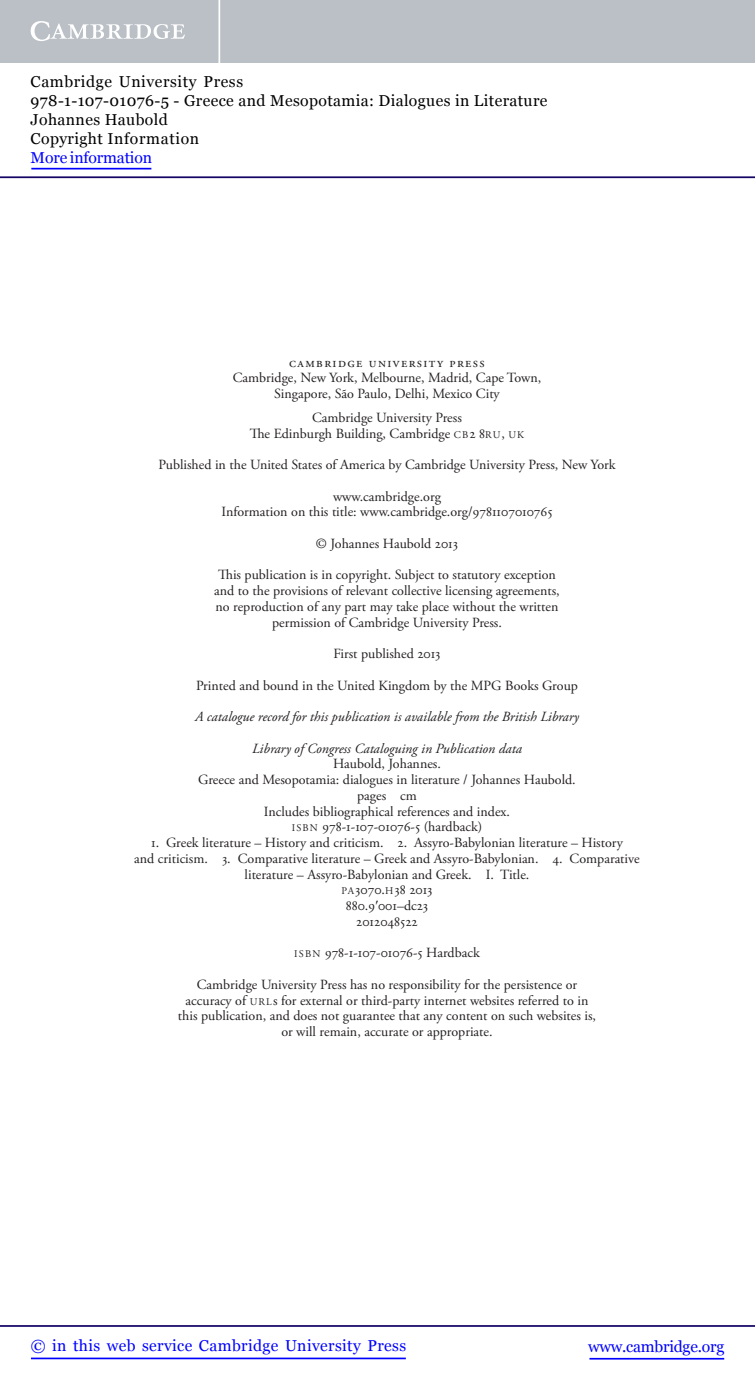
<style>
.page{position:relative;width:755px;height:1385px;background:#fff}
.page>*{position:absolute;margin:0;border:0;box-sizing:border-box;transform-origin:0 0}
.t1{font:15.75px/18.9px "Georgia";letter-spacing:.025em;color:#000}
.t2{font:15.75px "Georgia";letter-spacing:.025em;color:#00f}
.t3{font:15.75px "Georgia";letter-spacing:-.015em;color:#00f}
.t4{font:15.75px "Georgia";letter-spacing:-.01em;color:#00f}
.t5{font:14px/15.8px "Adobe Garamond Pro";color:#231f20;text-align:center}
.t6{font:italic 14px "Adobe Garamond Pro";color:#231f20}
.t7{font:14px/15.8px "Adobe Garamond Pro";letter-spacing:.1em;color:#231f20;text-align:center}
.t8{font:14px "Adobe Garamond Pro";letter-spacing:-.03em;color:#231f20}
.s1{font-size:10.15px}
.s2{font-family:"Times New Roman"}
</style>
<div class="page">
<hr style="left:589px;top:1358px;width:134px;height:1px;background:#00f">
<hr style="left:0;top:1325px;width:754px;height:2px;background:#150666">
<hr style="left:31px;top:1357px;width:374px;height:2px;background:#00f">
<div style="left:0;top:0;width:754px;height:63px;background:#bac0c6"></div>
<svg style="left:31px;top:21px;width:154px;height:20px"></svg>
<hr style="left:218px;top:0;width:2px;height:63px;background:#fff">
<hr style="left:0;top:176px;width:754px;height:2px;background:#150666">
<hr style="left:31px;top:168px;width:120px;height:1px;background:#00f">
<p class="t1" style="left:31px;top:72px;width:518px">Cambridge University Press<br>978-1-107-01076-5 - Greece and Mesopotamia: Dialogues in Literature Johannes Haubold<br>Copyright Information</p>
<p class="t4" style="left:31px;top:148px;width:123px">More information</p>
<p class="t7" style="left:233px;top:356px;width:310px">cambridge university press<br>Cambridge, New York, Melbourne, Madrid, Cape Town,<br>Singapore, S ã o Paulo, Delhi, Mexico City</p>
<p class="t5" style="left:249px;top:411px;width:276px">Cambridge University Press<br>The Edinburgh Building, Cambridge <span class="s1">CB</span> 2 8 <span class="s1">RU</span> , <span class="s1">UK</span></p>
<p class="t8" style="left:158px;top:459px;width:458px">Published in the United States of America by Cambridge University Press, New York</p>
<p class="t5" style="left:221px;top:489px;width:332px">www.cambridge.org<br>Information on this title: www.cambridge.org/9781107010765</p>
<p class="t5" style="left:316px;top:537px;width:144px">© Johannes Haubold 2013</p>
<p class="t5" style="left:214px;top:568px;width:347px">This publication is in copyright. Subject to statutory exception and to the provisions of relevant collective licensing agreements, no reproduction of any part may take place without the written permission of Cambridge University Press.</p>
<p class="t5" style="left:333px;top:647px;width:109px">First published 2013</p>
<p class="t5" style="left:196px;top:678px;width:383px">Printed and bound in the United Kingdom by the MPG Books Group</p>
<p class="t6" style="left:195px;top:711px;width:385px">A catalogue record for this publication is available from the British Library</p>
<p class="t6" style="left:252px;top:742px;width:271px">Library of Congress Cataloguing in Publication data</p>
<p class="t5" style="left:198px;top:757px;width:379px">Haubold, Johannes.<br>Greece and Mesopotamia: dialogues in literature / Johannes Haubold. pages cm<br>Includes bibliographical references and index.<br><span class="s1">ISBN</span> 978-1-107-01076-5 (hardback)</p>
<p class="t5" style="left:134px;top:836px;width:506px">1. Greek literature – History and criticism. 2. Assyro-Babylonian literature – History<br>and criticism. 3. Comparative literature – Greek and Assyro-Babylonian. 4. Comparative literature – Assyro-Babylonian and Greek. I. Title.<br><span class="s1">PA</span> 3070. <span class="s1">H</span> 38 2013<br>880.9<span class="s2">′</span>001–dc23<br>2012048522</p>
<p class="t5" style="left:294px;top:946px;width:187px"><span class="s1">ISBN</span> 978-1-107-01076-5 Hardback</p>
<p class="t5" style="left:178px;top:978px;width:419px">Cambridge University Press has no responsibility for the persistence or accuracy of <span class="s1">URL</span> s for external or third-party internet websites referred to in this publication, and does not guarantee that any content on such websites is, or will remain, accurate or appropriate.</p>
<p class="t2" style="left:31px;top:1337px;width:376px">© in this web service Cambridge University Press</p>
<p class="t3" style="left:587px;top:1337px;width:137px">www.cambridge.org</p>
</div>
